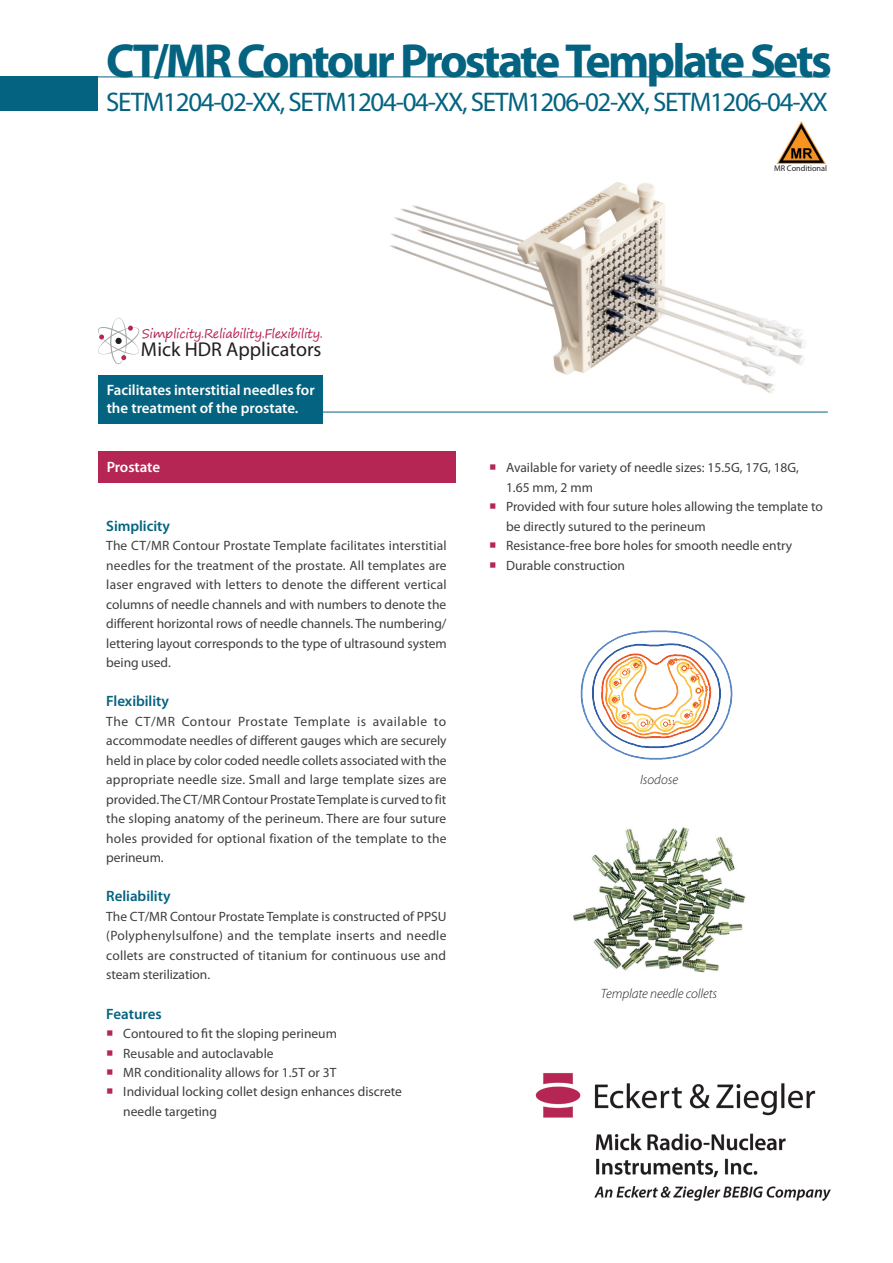
<style>
.page{position:relative;width:893px;height:1263px;background:#fff}
.page>*{position:absolute;margin:0;border:0;box-sizing:border-box;transform-origin:0 0}
.t1{font:700 48px "Myriad Pro";letter-spacing:-.06em;color:#046380}
.t2{font:27px "Myriad Pro";letter-spacing:-.05em;color:#046380}
.t3{font:20.1px "Myriad Pro";color:#231f20}
.t4{font:600 15px/18px "Myriad Pro";color:#fff}
.t5{font:600 15px "Myriad Pro";letter-spacing:-.005em;color:#046380}
.t6{font:13.5px/19.5px "Myriad Pro";color:#3e3e3f;text-align:justify}
.t7{font:italic 300 13.5px "Myriad Pro";letter-spacing:-.005em;color:#231f20}
.t8{font:12.6px "Segoe Print";letter-spacing:-.03em;color:#b62654}
.t9{font:8.25px "Myriad Pro";color:#231f20}
</style>
<div class="page">
<svg style="left:98px;top:318px;width:42px;height:46px"></svg>
<div style="left:115px;top:338px;width:7px;height:6px;background:#231f20;border-radius:50%"></div>
<img style="left:535px;top:1073px;width:296px;height:128px">
<img style="left:371px;top:162px;width:441px;height:250px">
<hr style="left:71px;top:77px;width:758px;height:1px;background:#046380">
<hr style="left:309px;top:412px;width:519px;height:1px;background:#046380">
<div style="left:98px;top:452px;width:357px;height:31px;background:#b62654"></div>
<div style="left:98px;top:375px;width:225px;height:48px;background:#046380"></div>
<div style="left:0;top:77px;width:98px;height:34px;background:#046380"></div>
<img style="left:778px;top:121px;width:47px;height:45px">
<img style="left:580px;top:630px;width:153px;height:130px">
<img style="left:573px;top:827px;width:173px;height:146px">
<h1 class="t1" style="left:106px;top:30px;width:727px">CT/MR Contour Prostate Template Sets</h1>
<h2 class="t2" style="left:106px;top:85px;width:723px">SETM1204-02-XX, SETM1204-04-XX, SETM1206-02-XX, SETM1206-04-XX</h2>
<p class="t9" style="left:774px;top:163px;width:54px">MR Conditional</p>
<p class="t8" style="left:142px;top:322px;width:183px">Simplicity.Reliability.Flexibility.</p>
<h3 class="t3" style="left:141px;top:337px;width:182px">Mick HDR Applicators</h3>
<p class="t4" style="left:107px;top:380px;width:209px">Facilitates interstitial needles for the treatment of the prostate.</p>
<p class="t4" style="left:107px;top:458px;width:55px">Prostate</p>
<p class="t5" style="left:106px;top:516px;width:65px">Simplicity</p>
<p class="t6" style="left:106px;top:536px;width:342px">The CT/MR Contour Prostate Template facilitates interstitial needles for the treatment of the prostate. All templates are laser engraved with letters to denote the different vertical columns of needle channels and with numbers to denote the different horizontal rows of needle channels. The numbering/ lettering layout corresponds to the type of ultrasound system being used.</p>
<p class="t5" style="left:106px;top:692px;width:64px">Flexibility</p>
<p class="t6" style="left:106px;top:711px;width:342px">The CT/MR Contour Prostate Template is available to accommodate needles of different gauges which are securely held in place by color coded needle collets associated with the appropriate needle size. Small and large template sizes are provided. The CT/MR Contour Prostate Template is curved to fit the sloping anatomy of the perineum. There are four suture holes provided for optional fixation of the template to the perineum.</p>
<p class="t5" style="left:106px;top:887px;width:66px">Reliability</p>
<p class="t6" style="left:106px;top:906px;width:342px">The CT/MR Contour Prostate Template is constructed of PPSU (Polyphenylsulfone) and the template inserts and needle collets are constructed of titanium for continuous use and steam sterilization.</p>
<p class="t5" style="left:106px;top:1004px;width:57px">Features</p>
<p class="t6" style="left:123px;top:1023px;width:280px;text-align:left">Contoured to fit the sloping perineum<br>Reusable and autoclavable<br>MR conditionality allows for 1.5T or 3T<br>Individual locking collet design enhances discrete needle targeting</p>
<p class="t6" style="left:506px;top:458px;width:318px;text-align:left">Available for variety of needle sizes: 15.5G, 17G, 18G, 1.65 mm, 2 mm<br>Provided with four suture holes allowing the template to be directly sutured to the perineum<br>Resistance-free bore holes for smooth needle entry Durable construction</p>
<p class="t7" style="left:640px;top:771px;width:40px">Isodose</p>
<p class="t7" style="left:601px;top:986px;width:118px">Template needle collets</p>
</div>
